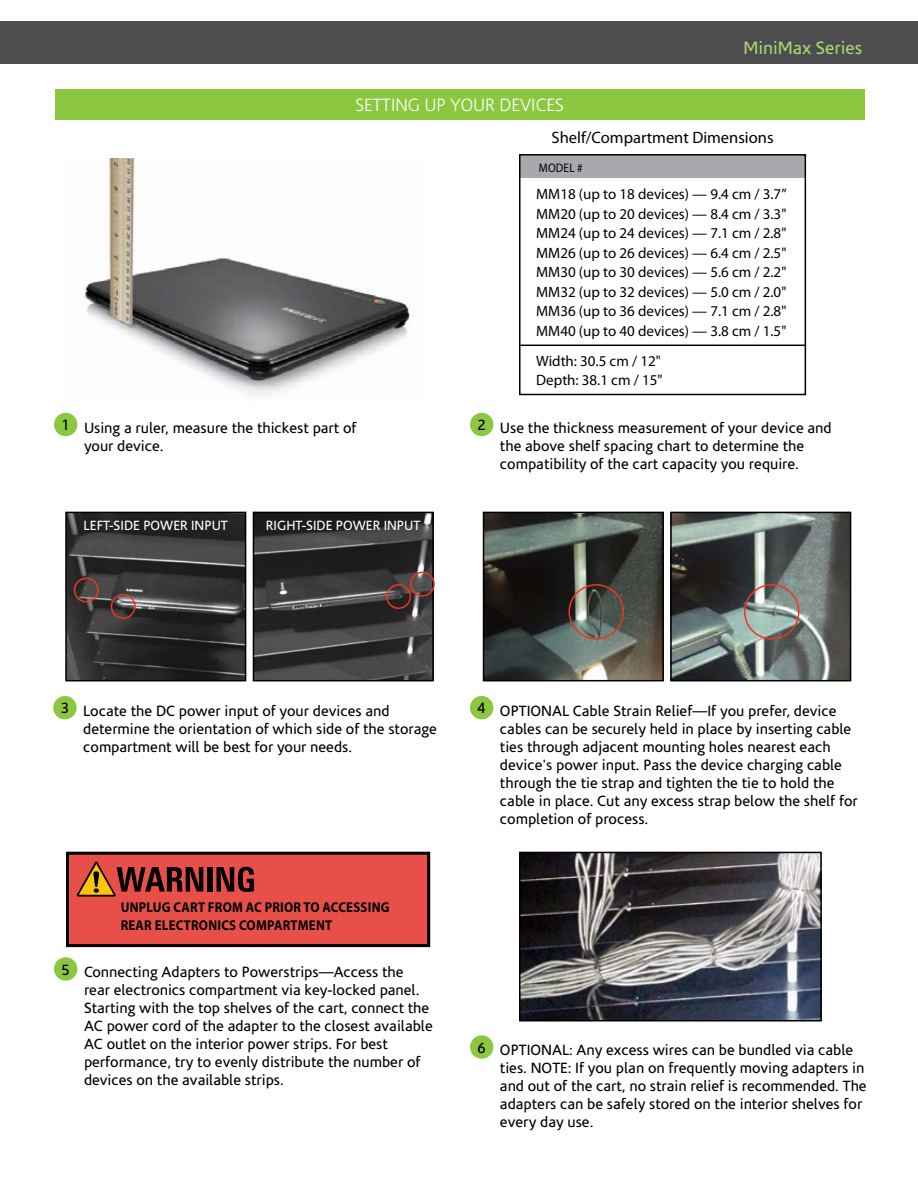
<style>
.page{position:relative;width:918px;height:1188px;background:#fff}
.page>*{position:absolute;margin:0;border:0;box-sizing:border-box;transform-origin:0 0}
.t1{font:300 18px "Corisande";color:#fff}
.t2{font:18px "Corisande";color:#a9d570}
.t3{font:16.5px "Myriad Pro";color:#000}
.t4{font:15px/18px "Corisande";color:#000}
.t5{font:15px/19.5px "Myriad Pro";color:#000;text-align:justify}
.t6{font:700 14.25px/17.1px "Myriad Pro";letter-spacing:.02em;color:#000;scale:.9 1}
.t7{font:13.5px "Corisande";color:#fff}
.t8{font:12.45px "Myriad Pro";letter-spacing:.02em;color:#000;scale:.9 1}
</style>
<div class="page">
<div style="left:0;top:21px;width:918px;height:43px;background:#4d4d4f"></div>
<div style="left:55px;top:89px;width:809px;height:31px;background:#8cc740"></div>
<div style="left:54px;top:413px;width:23px;height:23px;background:#8cc740;border-radius:50%"></div>
<img style="left:85px;top:159px;width:325px;height:237px">
<div style="left:520px;top:155px;width:286px;height:23px;background:#a7a9ac"></div>
<div style="left:519px;top:154px;width:287px;height:241px;border:2px solid #000"></div>
<hr style="left:520px;top:345px;width:286px;height:1px;background:#000">
<div style="left:470px;top:413px;width:23px;height:23px;background:#8cc740;border-radius:50%"></div>
<img style="left:68px;top:515px;width:175px;height:163px">
<div style="left:65px;top:512px;width:181px;height:169px;border:2px solid #000"></div>
<div style="left:53px;top:696px;width:24px;height:23px;background:#8cc740;border-radius:50%"></div>
<div style="left:470px;top:696px;width:23px;height:23px;background:#8cc740;border-radius:50%"></div>
<div style="left:67px;top:853px;width:362px;height:94px;background:#e84f48"></div>
<div style="left:66px;top:852px;width:364px;height:95px;border:3px solid #000"></div>
<div style="left:207px;top:867px;width:6px;height:25px;background:#000"></div>
<svg style="left:217px;top:867px;width:37px;height:25px"></svg>
<svg style="left:76px;top:861px;width:127px;height:36px"></svg>
<div style="left:54px;top:957px;width:23px;height:24px;background:#8cc740;border-radius:50%"></div>
<div style="left:470px;top:1035px;width:23px;height:24px;background:#8cc740;border-radius:50%"></div>
<img style="left:522px;top:855px;width:297px;height:164px">
<div style="left:519px;top:852px;width:303px;height:170px;border:2px solid #000"></div>
<img style="left:256px;top:515px;width:175px;height:163px">
<div style="left:253px;top:512px;width:181px;height:169px;border:2px solid #000"></div>
<div style="left:74px;top:578px;width:25px;height:24px;border:2px solid #ee3524;border-radius:50%"></div>
<div style="left:111px;top:594px;width:25px;height:25px;border:2px solid #ee3524;border-radius:50%"></div>
<div style="left:386px;top:584px;width:25px;height:25px;border:2px solid #ee3524;border-radius:50%"></div>
<div style="left:410px;top:572px;width:25px;height:25px;border:2px solid #ee3524;border-radius:50%"></div>
<img style="left:486px;top:515px;width:175px;height:163px">
<div style="left:483px;top:512px;width:181px;height:169px;border:2px solid #000"></div>
<img style="left:673px;top:515px;width:175px;height:163px">
<div style="left:670px;top:512px;width:181px;height:169px;border:2px solid #000"></div>
<div style="left:568px;top:584px;width:56px;height:56px;border:2px solid #ee3524;border-radius:50%"></div>
<div style="left:744px;top:584px;width:56px;height:56px;border:2px solid #ee3524;border-radius:50%"></div>
<p class="t1" style="left:355px;top:95px;width:210px">SETTING UP YOUR DEVICES</p>
<p class="t2" style="left:743px;top:38px;width:120px">MiniMax Series</p>
<p class="t3" style="left:552px;top:127px;width:223px">Shelf/Compartment Dimensions</p>
<p class="t8" style="left:539px;top:160px;width:50px">MODEL #</p>
<p class="t4" style="left:84px;top:419px;width:274px;text-indent:-22px">1 Using a ruler, measure the thickest part of your device.</p>
<p class="t7" style="left:84px;top:518px;width:146px">LEFT-SIDE POWER INPUT</p>
<p class="t7" style="left:266px;top:518px;width:156px">RIGHT-SIDE POWER INPUT</p>
<p class="t5" style="left:536px;top:184px;width:252px">MM18 (up to 18 devices) — 9.4 cm / 3.7” MM20 (up to 20 devices) — 8.4 cm / 3.3" MM24 (up to 24 devices) — 7.1 cm / 2.8" MM26 (up to 26 devices) — 6.4 cm / 2.5" MM30 (up to 30 devices) — 5.6 cm / 2.2" MM32 (up to 32 devices) — 5.0 cm / 2.0" MM36 (up to 36 devices) — 7.1 cm / 2.8" MM40 (up to 40 devices) — 3.8 cm / 1.5"</p>
<p class="t5" style="left:536px;top:351px;width:128px">Width: 30.5 cm / 12"<br>Depth: 38.1 cm / 15"</p>
<p class="t4" style="left:500px;top:419px;width:333px;text-indent:-22px">2 Use the thickness measurement of your device and the above shelf spacing chart to determine the compatibility of the cart capacity you require.</p>
<p class="t4" style="left:83px;top:702px;width:355px;text-indent:-22px">3 Locate the DC power input of your devices and determine the orientation of which side of the storage compartment will be best for your needs.</p>
<p class="t4" style="left:500px;top:702px;width:359px;text-indent:-22px">4 OPTIONAL Cable Strain Relief—If you prefer, device cables can be securely held in place by inserting cable ties through adjacent mounting holes nearest each device's power input. Pass the device charging cable through the tie strap and tighten the tie to hold the cable in place. Cut any excess strap below the shelf for completion of process.</p>
<p class="t6" style="left:121px;top:899px;width:300px">UNPLUG CART FROM AC PRIOR TO ACCESSING<br>REAR ELECTRONICS COMPARTMENT</p>
<p class="t4" style="left:84px;top:963px;width:350px;text-indent:-22px">5 Connecting Adapters to Powerstrips—Access the rear electronics compartment via key-locked panel.<br>Starting with the top shelves of the cart, connect the AC power cord of the adapter to the closest available AC outlet on the interior power strips. For best performance, try to evenly distribute the number of devices on the available strips.</p>
<p class="t4" style="left:500px;top:1041px;width:368px;text-indent:-22px">6 OPTIONAL: Any excess wires can be bundled via cable ties. NOTE: If you plan on frequently moving adapters in and out of the cart, no strain relief is recommended. The adapters can be safely stored on the interior shelves for every day use.</p>
</div>
